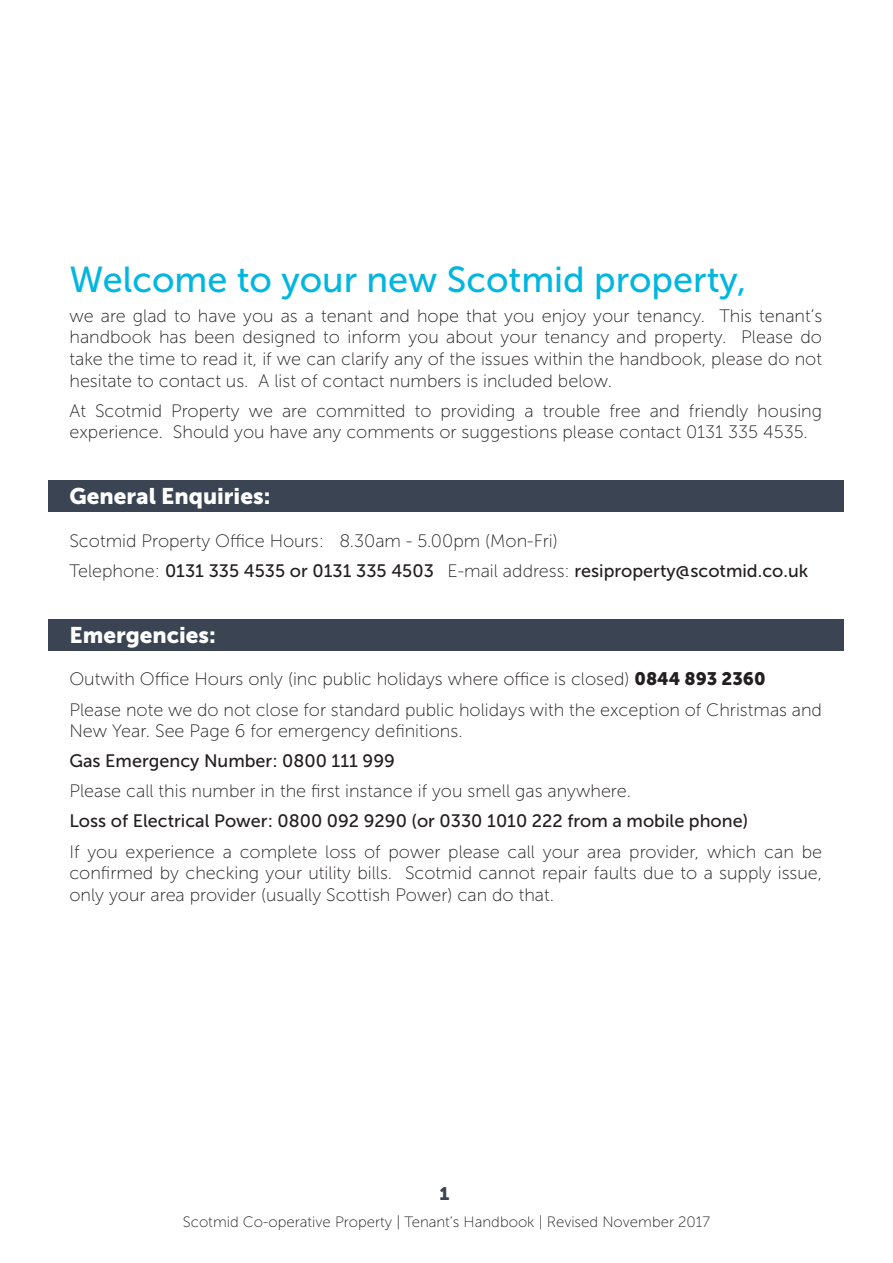
<style>
.page{position:relative;width:893px;height:1263px;background:#fff}
.page>*{position:absolute;margin:0;border:0;box-sizing:border-box;transform-origin:0 0}
.t1{font:36px "Museo Sans 500";color:#02b6df}
.t2{font:22.5px "Museo Sans 900";color:#fff}
.t3{font:18px/21.6px "Museo Sans 100";color:#231f20;text-align:justify}
.t4{font:18px "Museo Sans 500";color:#231f20}
.t5{font:18px "Museo Sans 900";color:#3a4452}
.t6{font:15px "Museo Sans 100";color:#231f20}
.s1{font-family:"Museo Sans 100"}
.s2{font-family:"Museo Sans 900"}
</style>
<div class="page">
<div style="left:48px;top:481px;width:795px;height:31px;background:#3a4452"></div>
<div style="left:48px;top:619px;width:795px;height:31px;background:#3a4452"></div>
<h1 class="t1" style="left:69px;top:260px;width:678px">Welcome to your new Scotmid property,</h1>
<p class="t3" style="left:69px;top:305px;width:754px">we are glad to have you as a tenant and hope that you enjoy your tenancy. This tenant’s handbook has been designed to inform you about your tenancy and property. Please do take the time to read it, if we can clarify any of the issues within the handbook, please do not hesitate to contact us. A list of contact numbers is included below.</p>
<p class="t3" style="left:69px;top:400px;width:754px">At Scotmid Property we are committed to providing a trouble free and friendly housing experience. Should you have any comments or suggestions please contact 0131 335 4535.</p>
<p class="t2" style="left:69px;top:483px;width:202px">General Enquiries:</p>
<p class="t3" style="left:69px;top:530px;width:490px">Scotmid Property Office Hours: 8.30am - 5.00pm (Mon-Fri)</p>
<p class="t4" style="left:69px;top:561px;width:740px"><span class="s1">Telephone:</span> 0131 335 4535 or 0131 335 4503 <span class="s1">E-mail address:</span> resiproperty@scotmid.co.uk</p>
<p class="t2" style="left:69px;top:622px;width:148px">Emergencies:</p>
<p class="t3" style="left:69px;top:664px;width:754px;line-height:30.2px">Outwith Office Hours only (inc public holidays where office is closed) <span class="s2">0844 893 2360<br></span>Please note we do not close for standard public holidays with the exception of Christmas and</p>
<p class="t3" style="left:69px;top:720px;width:395px">New Year. See Page 6 for emergency definitions.</p>
<p class="t4" style="left:69px;top:751px;width:327px">Gas Emergency Number: 0800 111 999</p>
<p class="t3" style="left:69px;top:780px;width:563px">Please call this number in the first instance if you smell gas anywhere.</p>
<p class="t4" style="left:69px;top:811px;width:680px">Loss of Electrical Power: 0800 092 9290 (or 0330 1010 222 from a mobile phone)</p>
<p class="t3" style="left:69px;top:841px;width:754px">If you experience a complete loss of power please call your area provider, which can be confirmed by checking your utility bills. Scotmid cannot repair faults due to a supply issue, only your area provider (usually Scottish Power) can do that.</p>
<p class="t5" style="left:439px;top:1183px;width:11px">1</p>
<p class="t6" style="left:183px;top:1214px;width:529px">Scotmid Co-operative Property | Tenant’s Handbook | Revised November 2017</p>
</div>
